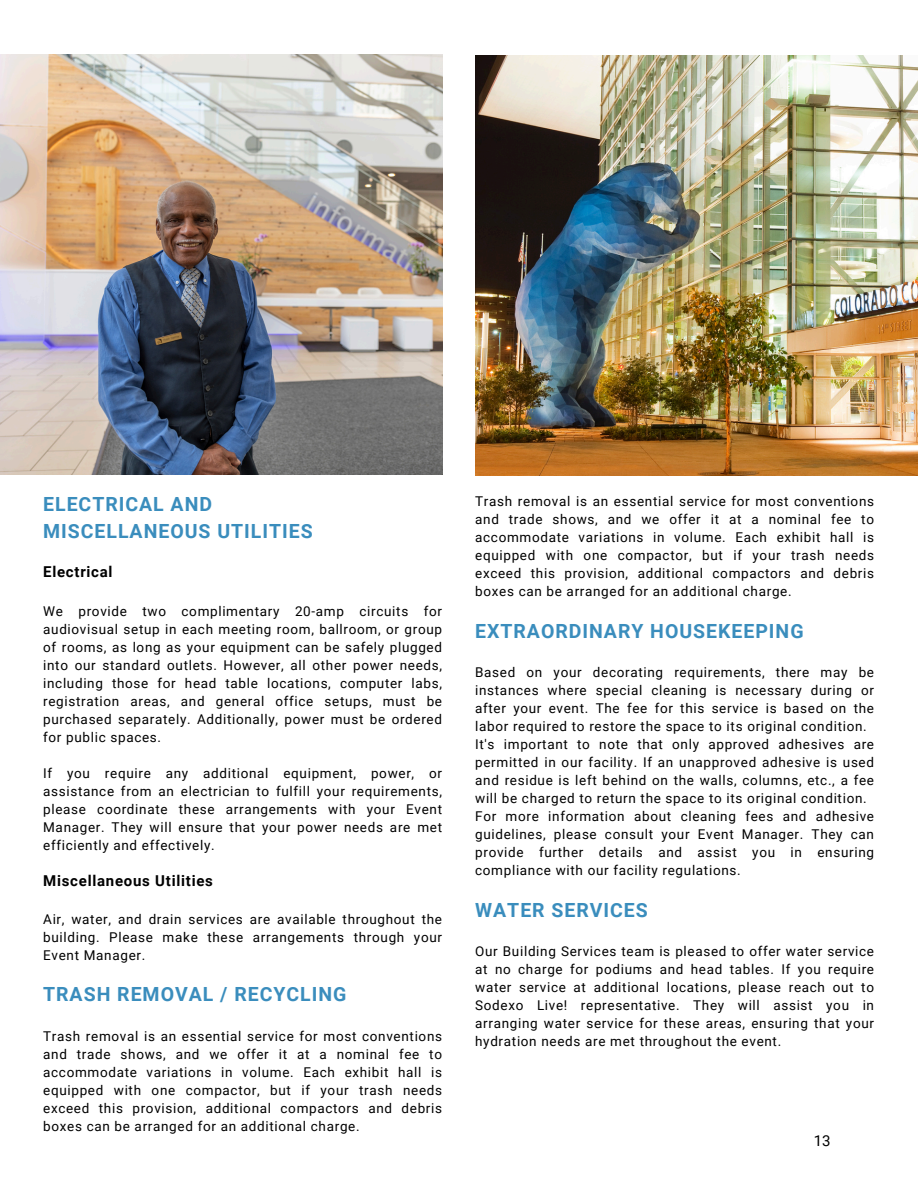
<style>
.page{position:relative;width:918px;height:1188px;background:#fff}
.page>*{position:absolute;margin:0;border:0;box-sizing:border-box;transform-origin:0 0}
.t1{font:700 19.5px/27px "Roboto";letter-spacing:.05em;color:#3a8dbd}
.t2{font:700 15px "Roboto";letter-spacing:.05em;color:#000}
.t3{font:15px "Roboto";color:#000}
.t4{font:13.5px/18px "Roboto";letter-spacing:.05em;color:#000;text-align:justify}
</style>
<div class="page">
<img style="left:0;top:54px;width:442px;height:421px">
<img style="left:475px;top:56px;width:443px;height:420px">
<h2 class="t1" style="left:43px;top:491px;width:271px">ELECTRICAL AND<br>MISCELLANEOUS UTILITIES</h2>
<p class="t2" style="left:43px;top:563px;width:71px">Electrical</p>
<p class="t4" style="left:43px;top:602px;width:400px">We provide two complimentary 20-amp circuits for audiovisual setup in each meeting room, ballroom, or group of rooms, as long as your equipment can be safely plugged into our standard outlets. However, all other power needs, including those for head table locations, computer labs, registration areas, and general office setups, must be purchased separately. Additionally, power must be ordered for public spaces.</p>
<h2 class="t4" style="left:43px;top:764px;width:400px">If you require any additional equipment, power, or assistance from an electrician to fulfill your requirements, please coordinate these arrangements with your Event Manager. They will ensure that your power needs are met efficiently and effectively.</h2>
<p class="t2" style="left:43px;top:872px;width:171px">Miscellaneous Utilities</p>
<h1 class="t4" style="left:43px;top:910px;width:400px">Air, water, and drain services are available throughout the building. Please make these arrangements through your Event Manager.</h1>
<p class="t1" style="left:43px;top:981px;width:305px">TRASH REMOVAL / RECYCLING</p>
<p class="t4" style="left:43px;top:1027px;width:400px">Trash removal is an essential service for most conventions and trade shows, and we offer it at a nominal fee to accommodate variations in volume. Each exhibit hall is equipped with one compactor, but if your trash needs exceed this provision, additional compactors and debris boxes can be arranged for an additional charge.</p>
<h1 class="t4" style="left:475px;top:492px;width:400px">Trash removal is an essential service for most conventions and trade shows, and we offer it at a nominal fee to accommodate variations in volume. Each exhibit hall is equipped with one compactor, but if your trash needs exceed this provision, additional compactors and debris boxes can be arranged for an additional charge.</h1>
<p class="t1" style="left:475px;top:617px;width:330px">EXTRAORDINARY HOUSEKEEPING</p>
<p class="t4" style="left:475px;top:663px;width:400px">Based on your decorating requirements, there may be instances where special cleaning is necessary during or after your event. The fee for this service is based on the labor required to restore the space to its original condition.</p>
<p class="t4" style="left:475px;top:735px;width:400px">It's important to note that only approved adhesives are permitted in our facility. If an unapproved adhesive is used and residue is left behind on the walls, columns, etc., a fee will be charged to return the space to its original condition.</p>
<h1 class="t4" style="left:475px;top:807px;width:400px">For more information about cleaning fees and adhesive guidelines, please consult your Event Manager. They can provide further details and assist you in ensuring compliance with our facility regulations.</h1>
<p class="t1" style="left:475px;top:896px;width:174px">WATER SERVICES</p>
<p class="t4" style="left:475px;top:942px;width:400px">Our Building Services team is pleased to offer water service at no charge for podiums and head tables. If you require water service at additional locations, please reach out to Sodexo Live! representative. They will assist you in arranging water service for these areas, ensuring that your hydration needs are met throughout the event.</p>
<p class="t3" style="left:814px;top:1132px;width:18px">13</p>
</div>
